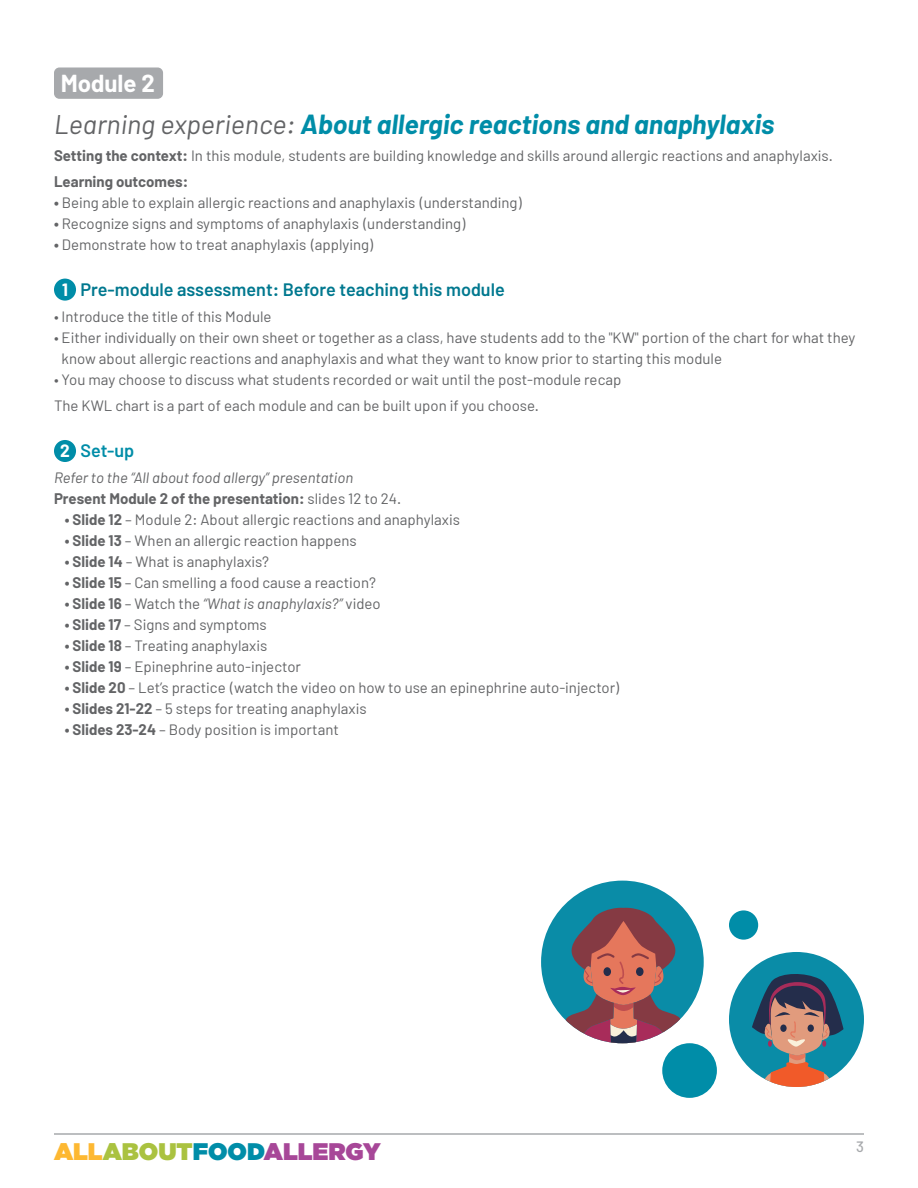
<style>
.page{position:relative;width:918px;height:1188px;background:#fff}
.page>*{position:absolute;margin:0;border:0;box-sizing:border-box;transform-origin:0 0}
.t1{font:italic 700 27px "Barlow";color:#008da8}
.t2{font:900 24px "Gotham";color:#a74798}
.t3{font:700 24px "Barlow";color:#fff}
.t4{font:600 18px "Barlow";color:#00788f}
.t5{font:600 18px "Barlow";color:#008da8}
.t6{font:15px/26.4px "Barlow";color:#636466}
.t7{font:italic 15px/21px "Barlow";color:#636466}
.t8{font:500 15px "Barlow";color:#a7a9ac}
.s1{font-weight:400;color:#636466}
.s2{font-weight:700}
.s3{font-weight:700;font-size:17.4px;color:#fff}
.s4{font-weight:700;font-style:normal}
.s5{font-style:normal}
.s6{color:#fdb832}
.s7{color:#aac240}
.s8{color:#008da8}
</style>
<div class="page">
<hr style="left:54px;top:1133px;width:810px;height:2px;background:#a7a9ac">
<div style="left:54px;top:68px;width:109px;height:31px;background:#a7a9ac;border-radius:5px"></div>
<div style="left:54px;top:279px;width:22px;height:22px;background:#008da8;border-radius:50%"></div>
<div style="left:54px;top:440px;width:22px;height:22px;background:#008da8;border-radius:50%"></div>
<div style="left:729px;top:952px;width:135px;height:135px;background:#0a8ca7;border-radius:68px"></div>
<svg style="left:752px;top:974px;width:92px;height:113px"></svg>
<div style="left:541px;top:881px;width:163px;height:162px;background:#0a8ca7;border-radius:81px"></div>
<svg style="left:563px;top:908px;width:120px;height:135px"></svg>
<div style="left:662px;top:1043px;width:55px;height:55px;background:#008da8;border-radius:50%"></div>
<div style="left:729px;top:910px;width:29px;height:30px;background:#008da8;border-radius:50%"></div>
<h2 class="t3" style="left:61px;top:68px;width:96px">Module 2</h2>
<h1 class="t1" style="left:54px;top:108px;width:722px"><span class="s1">Learning experience:</span> About allergic reactions and anaphylaxis</h1>
<p class="t6" style="left:54px;top:142px;width:780px"><span class="s2">Setting the context:</span> In this module, students are building knowledge and skills around allergic reactions and anaphylaxis.<br><span class="s2">Learning outcomes:</span></p>
<p class="t6" style="left:54px;top:189px;width:469px"><span class="s2">•</span> Being able to explain allergic reactions and anaphylaxis (understanding)</p>
<p class="t6" style="left:54px;top:210px;width:413px"><span class="s2">•</span> Recognize signs and symptoms of anaphylaxis (understanding)</p>
<p class="t6" style="left:54px;top:231px;width:321px"><span class="s2">•</span> Demonstrate how to treat anaphylaxis (applying)</p>
<p class="t4" style="left:62px;top:278px;width:444px"><span class="s3">1</span> Pre-module assessment: Before teaching this module</p>
<p class="t6" style="left:54px;top:303px;width:219px">• Introduce the title of this Module</p>
<p class="t6" style="left:62px;top:327px;width:795px;line-height:21px;text-indent:-8px">• Either individually on their own sheet or together as a class, have students add to the "KW" portion of the chart for what they know about allergic reactions and anaphylaxis and what they want to know prior to starting this module</p>
<p class="t6" style="left:54px;top:366px;width:569px">• You may choose to discuss what students recorded or wait until the post-module recap<br>The KWL chart is a part of each module and can be built upon if you choose.</p>
<p class="t5" style="left:60px;top:439px;width:76px"><span class="s3">2</span> Set-up</p>
<p class="t7" style="left:54px;top:467px;width:349px">Refer to the “All about food allergy” presentation<br><span class="s4">Present Module 2 of the presentation:</span> <span class="s5">slides 12 to 24.</span></p>
<p class="t6" style="left:65px;top:506px;width:397px"><span class="s2">• Slide 12</span> – Module 2: About allergic reactions and anaphylaxis</p>
<p class="t6" style="left:65px;top:527px;width:293px"><span class="s2">• Slide 13</span> – When an allergic reaction happens</p>
<p class="t6" style="left:65px;top:548px;width:206px"><span class="s2">• Slide 14</span> – What is anaphylaxis?</p>
<p class="t6" style="left:65px;top:569px;width:313px"><span class="s2">• Slide 15</span> – Can smelling a food cause a reaction?</p>
<p class="t7" style="left:65px;top:593px;width:317px"><span class="s4">• Slide 16</span> <span class="s5">– Watch the</span> “What is anaphylaxis?” <span class="s5">video</span></p>
<p class="t6" style="left:65px;top:611px;width:204px"><span class="s2">• Slide 17</span> – Signs and symptoms</p>
<p class="t6" style="left:65px;top:632px;width:204px"><span class="s2">• Slide 18</span> – Treating anaphylaxis</p>
<p class="t6" style="left:65px;top:653px;width:238px"><span class="s2">• Slide 19</span> – Epinephrine auto-injector</p>
<p class="t6" style="left:65px;top:674px;width:556px"><span class="s2">• Slide 20</span> – Let’s practice (watch the video on how to use an epinephrine auto-injector)</p>
<p class="t6" style="left:65px;top:695px;width:303px"><span class="s2">• Slides 21-22</span> – 5 steps for treating anaphylaxis</p>
<p class="t6" style="left:65px;top:716px;width:276px"><span class="s2">• Slides 23-24</span> – Body position is important</p>
<h2 class="t2" style="left:54px;top:1134px;width:328px"><span class="s6">ALL</span><span class="s7">ABOUT</span><span class="s8">FOOD</span>ALLERGY</h2>
<p class="t8" style="left:856px;top:1138px;width:9px">3</p>
</div>
